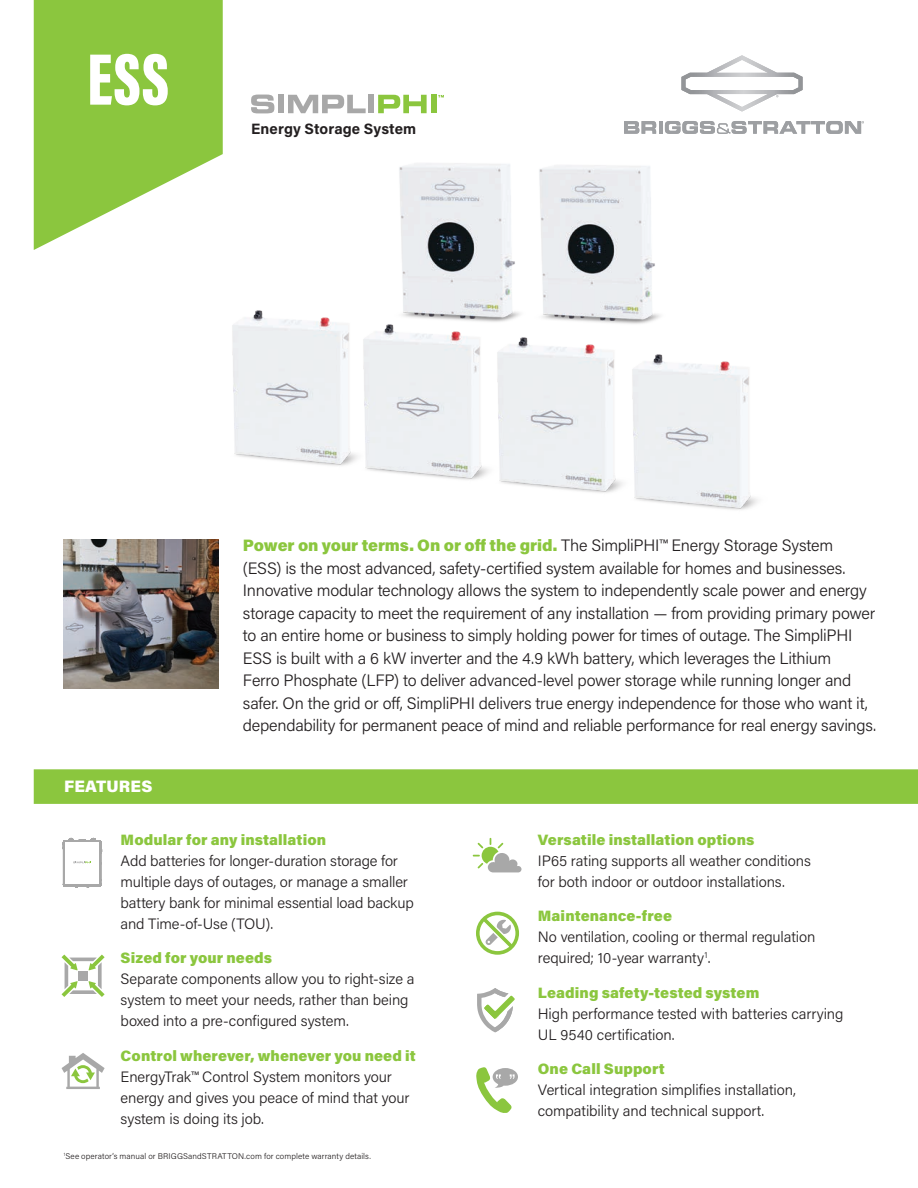
<style>
.page{position:relative;width:918px;height:1188px;background:#fff}
.page>*{position:absolute;margin:0;border:0;box-sizing:border-box;transform-origin:0 0}
.t1{font:900 75px "Acumin Pro Extra Cond";color:#fff}
.t2{font:300 16.5px/22.5px "Acumin Pro";letter-spacing:-.015em;color:#231f20}
.t3{font:900 16.5px "Acumin Pro";letter-spacing:.015em;color:#fff}
.t4{font:300 15px/21px "Acumin Pro";letter-spacing:-.005em;color:#231f20}
.t5{font:700 15px "Acumin Pro";letter-spacing:.005em;color:#231f20}
.t6{font:300 8.25px "Acumin Pro";letter-spacing:.015em;color:#231f20}
.s1{font-weight:900;color:#8bc63e}
</style>
<div class="page">
<svg style="left:34px;top:0;width:189px;height:250px;fill:#8bc63e"></svg>
<div style="left:34px;top:769px;width:884px;height:35px;background:#8bc63e"></div>
<svg style="left:251px;top:95px;width:23px;height:18px"></svg>
<div style="left:278px;top:95px;width:6px;height:18px;background:#a8a8a8"></div>
<svg style="left:288px;top:95px;width:78px;height:18px"></svg>
<div style="left:368px;top:95px;width:6px;height:18px;background:#a8a8a8"></div>
<svg style="left:378px;top:95px;width:49px;height:18px"></svg>
<div style="left:431px;top:95px;width:5px;height:18px;background:#8bc63e"></div>
<svg style="left:438px;top:95px;width:6px;height:3px"></svg>
<svg style="left:477px;top:988px;width:38px;height:44px"></svg>
<svg style="left:624px;top:121px;width:32px;height:13px"></svg>
<hr style="left:659px;top:121px;width:4px;height:13px;background:#9d9fa2">
<svg style="left:681px;top:55px;width:122px;height:57px"></svg>
<svg style="left:665px;top:121px;width:199px;height:13px"></svg>
<svg style="left:481px;top:916px;width:34px;height:34px"></svg>
<div style="left:476px;top:912px;width:43px;height:43px;border:4px solid #8bc63e;border-radius:50%"></div>
<svg style="left:62px;top:837px;width:41px;height:51px"></svg>
<svg style="left:62px;top:955px;width:43px;height:42px"></svg>
<img style="left:64px;top:539px;width:154px;height:150px">
<img style="left:637px;top:354px;width:121px;height:156px">
<img style="left:503px;top:337px;width:134px;height:163px">
<img style="left:372px;top:325px;width:131px;height:158px">
<img style="left:232px;top:310px;width:140px;height:161px">
<img style="left:387px;top:163px;width:133px;height:168px">
<img style="left:539px;top:165px;width:121px;height:159px">
<svg style="left:62px;top:1053px;width:43px;height:36px"></svg>
<svg style="left:476px;top:1067px;width:42px;height:46px"></svg>
<svg style="left:473px;top:838px;width:49px;height:34px"></svg>
<p class="t1" style="left:87px;top:33px;width:83px">ESS</p>
<p class="t5" style="left:251px;top:118px;width:167px">Energy Storage System</p>
<p class="t3" style="left:64px;top:775px;width:90px">FEATURES</p>
<p class="t2" style="left:243px;top:534px;width:635px"><span class="s1">Power on your terms. On or off the grid.</span> The SimpliPHI™ Energy Storage System<br>(ESS) is the most advanced, safety-certified system available for homes and businesses.<br>Innovative modular technology allows the system to independently scale power and energy storage capacity to meet the requirement of any installation — from providing primary power to an entire home or business to simply holding power for times of outage. The SimpliPHI ESS is built with a 6 kW inverter and the 4.9 kWh battery, which leverages the Lithium<br>Ferro Phosphate (LFP) to deliver advanced-level power storage while running longer and safer. On the grid or off, SimpliPHI delivers true energy independence for those who want it, dependability for permanent peace of mind and reliable performance for real energy savings.</p>
<p class="t4" style="left:121px;top:828px;width:295px"><span class="s1">Modular for any installation<br></span>Add batteries for longer-duration storage for multiple days of outages, or manage a smaller battery bank for minimal essential load backup and Time-of-Use (TOU).</p>
<p class="t4" style="left:121px;top:947px;width:295px"><span class="s1">Sized for your needs<br></span>Separate components allow you to right-size a system to meet your needs, rather than being boxed into a pre-configured system.</p>
<p class="t4" style="left:121px;top:1044px;width:297px"><span class="s1">Control wherever, whenever you need it </span>EnergyTrak™ Control System monitors your energy and gives you peace of mind that your system is doing its job.</p>
<p class="t6" style="left:64px;top:1150px;width:309px"><sup>1</sup>See operator’s manual or BRIGGSandSTRATTON.com for complete warranty details.</p>
<p class="t4" style="left:538px;top:828px;width:275px"><span class="s1">Versatile installation options<br></span>IP65 rating supports all weather conditions for both indoor or outdoor installations.</p>
<p class="t4" style="left:538px;top:905px;width:279px"><span class="s1">Maintenance-free<br></span>No ventilation, cooling or thermal regulation required; 10-year warranty<sup>1</sup>.</p>
<p class="t4" style="left:538px;top:981px;width:307px"><span class="s1">Leading safety-tested system<br></span>High performance tested with batteries carrying<br>UL 9540 certification.</p>
<p class="t4" style="left:538px;top:1058px;width:260px"><span class="s1">One Call Support<br></span>Vertical integration simplifies installation, compatibility and technical support.</p>
</div>
